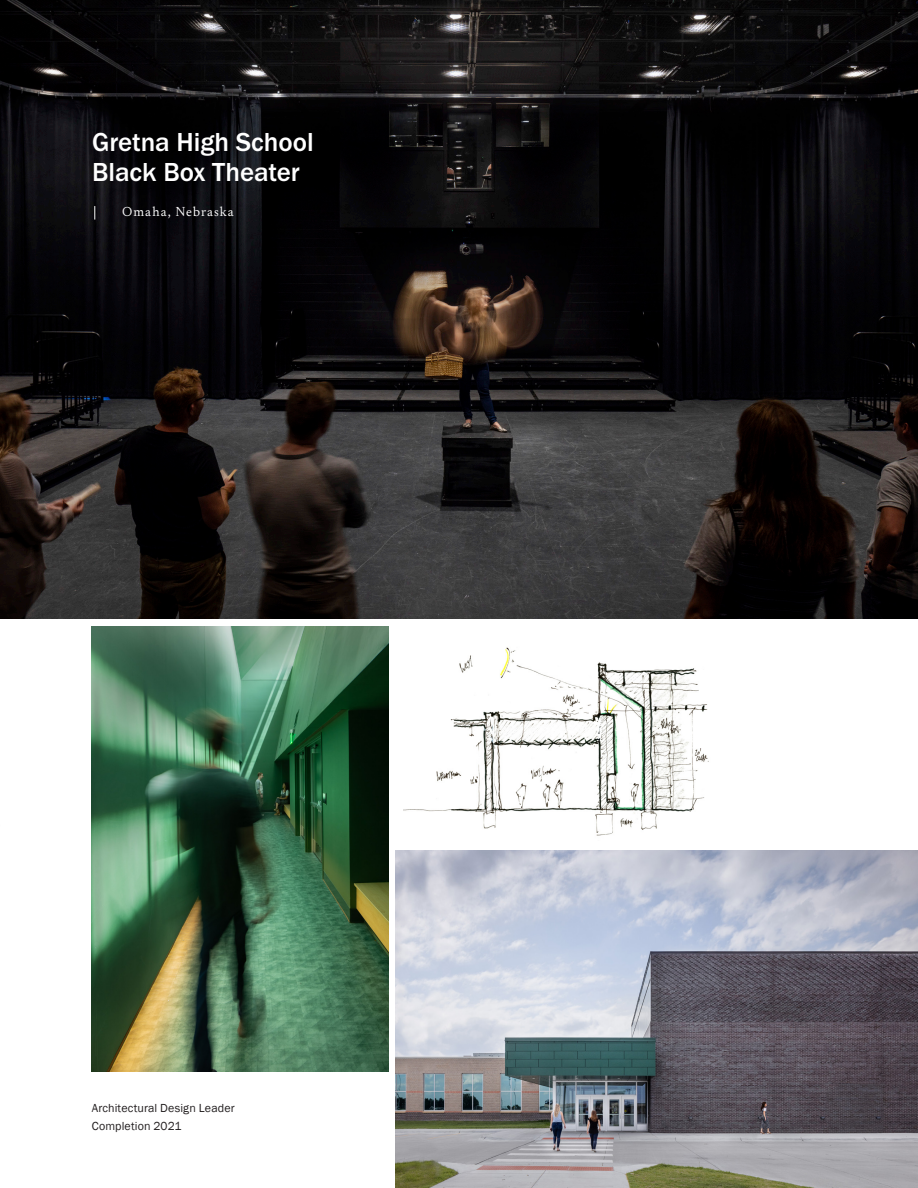
<style>
.page{position:relative;width:918px;height:1188px;background:#fff}
.page>*{position:absolute;margin:0;border:0;box-sizing:border-box;transform-origin:0 0}
.Page_Title__Black{font:500 27px "Franklin Gothic URW";color:#fff}
.Subehead___White{font:13.5px "Newsreader 16 pt";letter-spacing:.075em;color:#fff}
.t1{font:12px "Franklin Gothic";letter-spacing:.01em;color:#231f20}
</style>
<div class="page">
<img style="left:0;top:0;width:918px;height:618px">
<svg style="left:95px;top:206px;width:1px;height:14px"></svg>
<img style="left:396px;top:851px;width:522px;height:337px">
<img style="left:403px;top:647px;width:306px;height:189px">
<img style="left:92px;top:627px;width:297px;height:445px">
<p class="Page_Title__Black" style="left:92px;top:125px;width:223px">Gretna High School</p>
<p class="Page_Title__Black" style="left:92px;top:155px;width:209px">Black Box Theater</p>
<p class="Subehead___White" style="left:122px;top:202px;width:113px">Omaha, Nebraska</p>
<p class="t1" style="left:92px;top:1100px;width:144px">Architectural Design Leader</p>
<p class="t1" style="left:92px;top:1118px;width:91px">Completion 2021</p>
</div>
